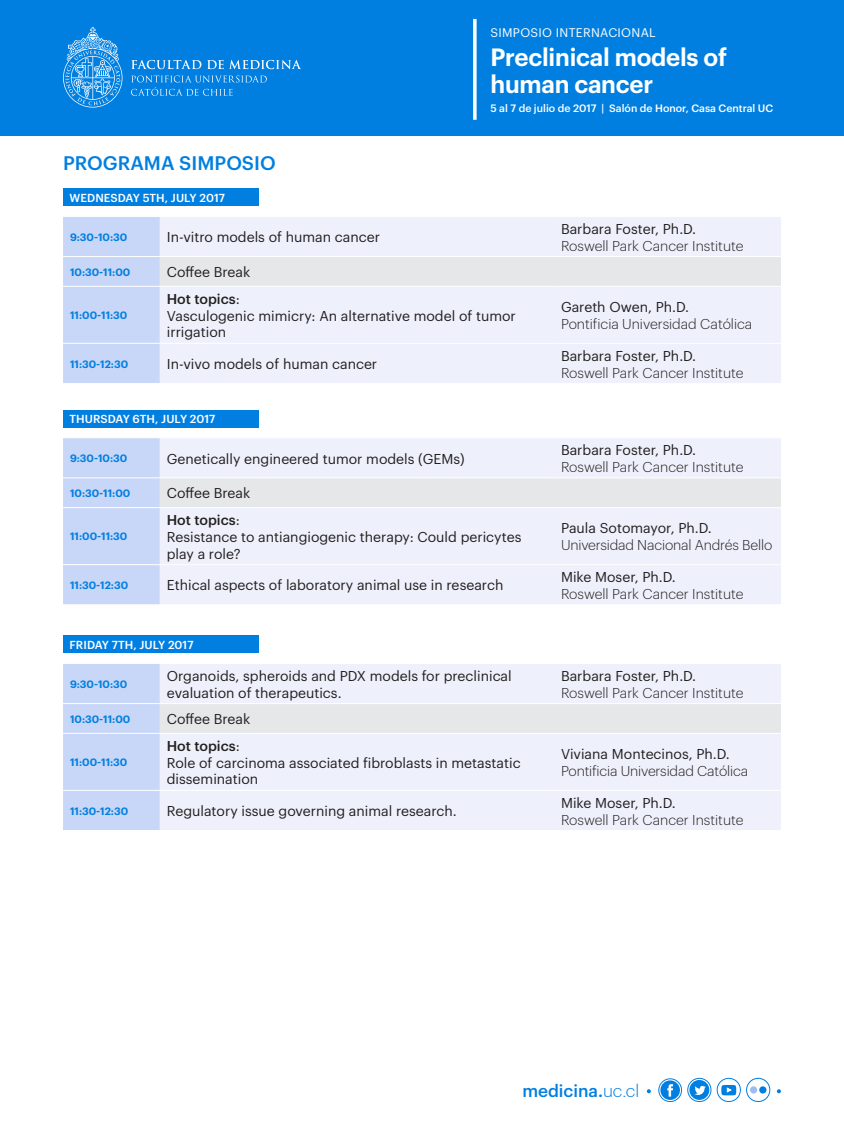
<style>
.page{position:relative;width:844px;height:1141px;background:#fff}
.page>*{position:absolute;margin:0;border:0;box-sizing:border-box;transform-origin:0 0}
.t1{font:600 24.5px/26.2px "Graphik";letter-spacing:-.01em;color:#fff}
.t2{font:500 19.25px "Graphik";color:#007fe1}
.t3{font:500 17.15px "Graphik";color:#007fe1}
.t4{font:14px/16.8px "Graphik";color:#231f20}
.t5{font:300 14px/16.8px "Graphik";color:#231f20}
.t6{font:12.25px "Graphik";letter-spacing:.025em;color:#fff}
.t7{font:500 11.38px "Graphik";letter-spacing:.005em;color:#fff}
.t8{font:600 10.5px "Graphik";color:#007fe1}
.t9{font:500 10.5px "Graphik";color:#fff}
.s1{font-weight:400}
.s2{font-weight:500}
.s3{font-weight:300}
</style>
<div class="page">
<div style="left:63px;top:188px;width:195px;height:18px;background:#007fe1"></div>
<div style="left:63px;top:410px;width:195px;height:18px;background:#007fe1"></div>
<div style="left:63px;top:635px;width:195px;height:18px;background:#007fe1"></div>
<div style="left:0;top:0;width:843px;height:136px;background:#007fe1"></div>
<svg style="left:63px;top:27px;width:59px;height:81px"></svg>
<svg style="left:131px;top:60px;width:70px;height:9px"></svg>
<svg style="left:207px;top:60px;width:94px;height:9px"></svg>
<svg style="left:131px;top:76px;width:136px;height:20px"></svg>
<hr style="left:473px;top:19px;width:3px;height:101px;background:#fff">
<svg style="left:63px;top:217px;width:717px;height:166px;background:#e7ebf8"></svg>
<hr style="left:63px;top:256px;width:97px;height:1px;background:#fff">
<hr style="left:160px;top:256px;width:396px;height:1px;background:#fff">
<hr style="left:556px;top:256px;width:224px;height:1px;background:#fff">
<hr style="left:63px;top:286px;width:97px;height:1px;background:#fff">
<hr style="left:160px;top:286px;width:396px;height:1px;background:#fff">
<hr style="left:556px;top:286px;width:224px;height:1px;background:#fff">
<hr style="left:63px;top:343px;width:97px;height:1px;background:#fff">
<hr style="left:160px;top:343px;width:396px;height:1px;background:#fff">
<hr style="left:556px;top:343px;width:224px;height:1px;background:#fff">
<svg style="left:63px;top:438px;width:717px;height:166px;background:#e7ebf8"></svg>
<hr style="left:63px;top:477px;width:97px;height:1px;background:#fff">
<hr style="left:160px;top:477px;width:396px;height:1px;background:#fff">
<hr style="left:556px;top:477px;width:224px;height:1px;background:#fff">
<hr style="left:63px;top:507px;width:97px;height:1px;background:#fff">
<hr style="left:160px;top:507px;width:396px;height:1px;background:#fff">
<hr style="left:556px;top:507px;width:224px;height:1px;background:#fff">
<hr style="left:63px;top:564px;width:97px;height:1px;background:#fff">
<hr style="left:160px;top:564px;width:396px;height:1px;background:#fff">
<hr style="left:556px;top:564px;width:224px;height:1px;background:#fff">
<svg style="left:63px;top:664px;width:717px;height:166px;background:#e7ebf8"></svg>
<hr style="left:63px;top:703px;width:97px;height:1px;background:#fff">
<hr style="left:160px;top:703px;width:396px;height:1px;background:#fff">
<hr style="left:556px;top:703px;width:224px;height:1px;background:#fff">
<hr style="left:63px;top:733px;width:97px;height:1px;background:#fff">
<hr style="left:160px;top:733px;width:396px;height:1px;background:#fff">
<hr style="left:556px;top:733px;width:224px;height:1px;background:#fff">
<hr style="left:63px;top:790px;width:97px;height:1px;background:#fff">
<hr style="left:160px;top:790px;width:396px;height:1px;background:#fff">
<hr style="left:556px;top:790px;width:224px;height:1px;background:#fff">
<div style="left:749px;top:1086px;width:8px;height:7px;background:#9fbcf1;border-radius:50%"></div>
<div style="left:759px;top:1086px;width:7px;height:7px;background:#007fe1;border-radius:50%"></div>
<div style="left:658px;top:1078px;width:23px;height:24px;border:1px solid #007fe1;border-radius:50%"></div>
<div style="left:660px;top:1080px;width:19px;height:20px;background:#007fe1;border-radius:50%"></div>
<svg style="left:667px;top:1084px;width:6px;height:13px"></svg>
<div style="left:687px;top:1078px;width:24px;height:24px;border:1px solid #007fe1;border-radius:50%"></div>
<div style="left:689px;top:1080px;width:20px;height:20px;background:#007fe1;border-radius:50%"></div>
<svg style="left:694px;top:1086px;width:11px;height:9px"></svg>
<div style="left:716px;top:1078px;width:24px;height:24px;border:1px solid #007fe1;border-radius:50%"></div>
<div style="left:746px;top:1078px;width:24px;height:24px;border:1px solid #007fe1;border-radius:50%"></div>
<svg style="left:646px;top:1089px;width:4px;height:4px"></svg>
<svg style="left:776px;top:1089px;width:4px;height:4px"></svg>
<svg style="left:721px;top:1085px;width:15px;height:11px"></svg>
<p class="t6" style="left:490px;top:24px;width:167px">SIMPOSIO INTERNACIONAL</p>
<p class="t1" style="left:490px;top:42px;width:238px">Preclinical models of human cancer</p>
<p class="t2" style="left:63px;top:148px;width:214px">PROGRAMA SIMPOSIO</p>
<p class="t7" style="left:70px;top:189px;width:157px">WEDNESDAY 5TH, JULY 2017</p>
<p class="t9" style="left:490px;top:100px;width:284px">5 al 7 de julio de 2017 | Salón de Honor, Casa Central UC</p>
<p class="t8" style="left:70px;top:229px;width:59px">9:30-10:30</p>
<p class="t4" style="left:167px;top:228px;width:215px">In-vitro models of human cancer</p>
<p class="t5" style="left:561px;top:219px;width:184px"><span class="s1">Barbara Foster, Ph.D.<br></span>Roswell Park Cancer Institute</p>
<p class="t8" style="left:70px;top:264px;width:62px">10:30-11:00</p>
<p class="t4" style="left:167px;top:262px;width:85px">Coffee Break</p>
<p class="t8" style="left:70px;top:307px;width:59px">11:00-11:30</p>
<p class="t4" style="left:167px;top:289px;width:350px"><span class="s2">Hot topics</span>:<br>Vasculogenic mimicry: An alternative model of tumor irrigation</p>
<p class="t5" style="left:561px;top:298px;width:193px"><span class="s1">Gareth Owen, Ph.D.<br></span>Pontificia Universidad Católica</p>
<p class="t8" style="left:70px;top:356px;width:60px">11:30-12:30</p>
<p class="t4" style="left:167px;top:354px;width:212px">In-vivo models of human cancer</p>
<p class="t5" style="left:561px;top:346px;width:184px"><span class="s1">Barbara Foster, Ph.D.<br></span>Roswell Park Cancer Institute</p>
<p class="t7" style="left:70px;top:411px;width:147px">THURSDAY 6TH, JULY 2017</p>
<p class="t8" style="left:70px;top:450px;width:59px">9:30-10:30</p>
<p class="t4" style="left:167px;top:449px;width:299px">Genetically engineered tumor models (GEMs)</p>
<p class="t5" style="left:561px;top:441px;width:184px"><span class="s1">Barbara Foster, Ph.D.<br></span>Roswell Park Cancer Institute</p>
<p class="t8" style="left:70px;top:485px;width:62px">10:30-11:00</p>
<p class="t4" style="left:167px;top:484px;width:85px">Coffee Break</p>
<p class="t8" style="left:70px;top:529px;width:59px">11:00-11:30</p>
<p class="t4" style="left:167px;top:510px;width:356px"><span class="s2">Hot topics</span>:<br>Resistance to antiangiogenic therapy: Could pericytes play a role?</p>
<p class="t5" style="left:561px;top:519px;width:213px"><span class="s1">Paula Sotomayor, Ph.D.<br></span>Universidad Nacional Andrés Bello</p>
<p class="t8" style="left:70px;top:577px;width:60px">11:30-12:30</p>
<p class="t4" style="left:167px;top:576px;width:338px">Ethical aspects of laboratory animal use in research</p>
<p class="t5" style="left:561px;top:567px;width:184px"><span class="s1">Mike Moser, Ph.D.<br></span>Roswell Park Cancer Institute</p>
<p class="t7" style="left:70px;top:636px;width:125px">FRIDAY 7TH, JULY 2017</p>
<p class="t8" style="left:70px;top:676px;width:59px">9:30-10:30</p>
<p class="t4" style="left:167px;top:666px;width:346px">Organoids, spheroids and PDX models for preclinical evaluation of therapeutics.</p>
<p class="t5" style="left:561px;top:666px;width:184px"><span class="s1">Barbara Foster, Ph.D.<br></span>Roswell Park Cancer Institute</p>
<p class="t8" style="left:70px;top:711px;width:62px">10:30-11:00</p>
<p class="t4" style="left:167px;top:710px;width:85px">Coffee Break</p>
<p class="t8" style="left:70px;top:754px;width:59px">11:00-11:30</p>
<p class="t4" style="left:167px;top:736px;width:355px"><span class="s2">Hot topics</span>:<br>Role of carcinoma associated fibroblasts in metastatic dissemination</p>
<p class="t5" style="left:561px;top:745px;width:189px"><span class="s1">Viviana Montecinos, Ph.D.<br></span>Pontificia Universidad Católica</p>
<p class="t8" style="left:70px;top:803px;width:60px">11:30-12:30</p>
<p class="t4" style="left:167px;top:801px;width:291px">Regulatory issue governing animal research.</p>
<p class="t5" style="left:561px;top:793px;width:184px"><span class="s1">Mike Moser, Ph.D.<br></span>Roswell Park Cancer Institute</p>
<p class="t3" style="left:522px;top:1078px;width:118px">medicina.<span class="s3">uc.cl</span></p>
</div>
